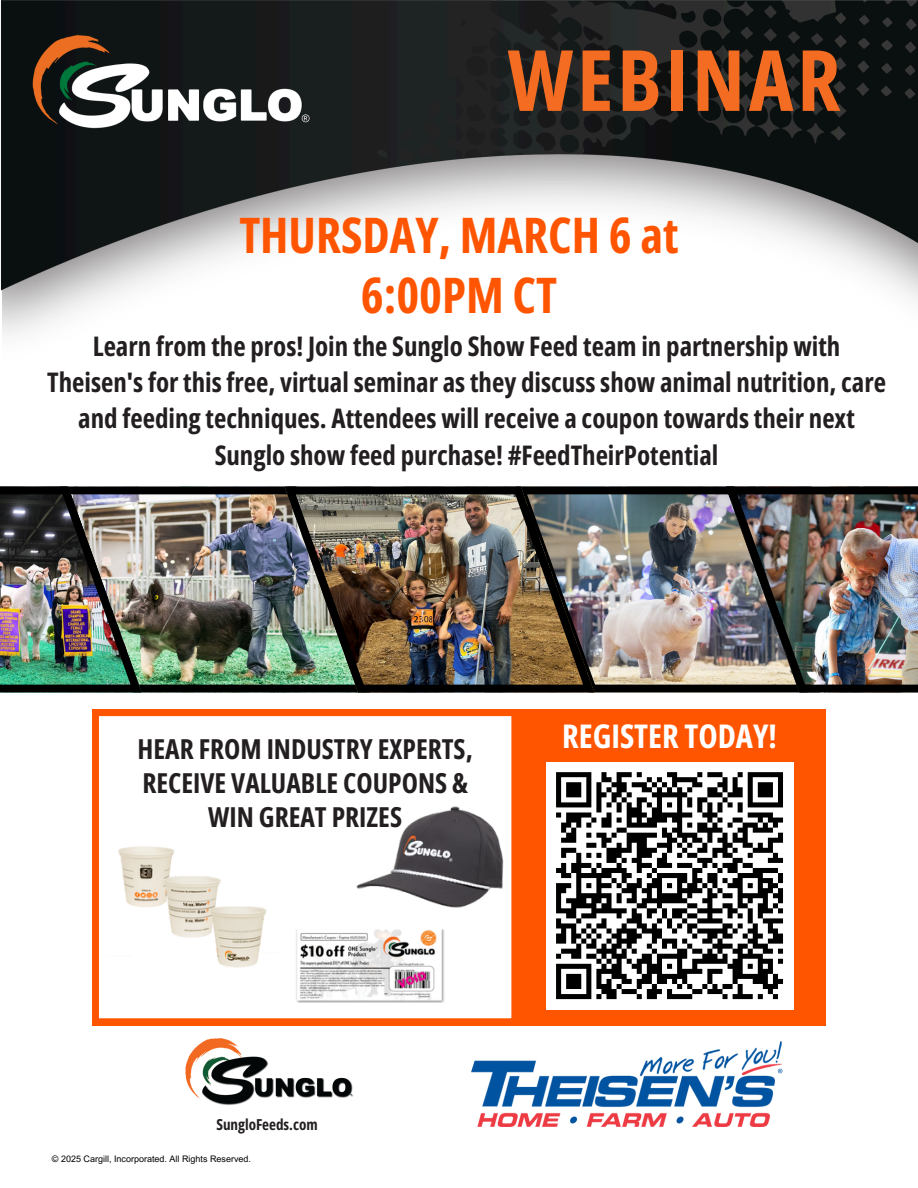
<style>
.page{position:relative;width:918px;height:1188px;background:#fff}
.page>*{position:absolute;margin:0;border:0;box-sizing:border-box;transform-origin:0 0}
.t1{font:700 84.6px "Open Sans Condensed";letter-spacing:.05em;color:#f36c21}
.t2{font:700 48.9px/59.7px "Open Sans Condensed";color:#f50;text-align:center}
.t3{font:700 32.55px "Open Sans Condensed";color:#fff}
.t4{font:700 27.45px/34px "Open Sans Condensed";color:#231f20;text-align:center}
.t5{font:700 27px/36.5px "Open Sans Condensed";color:#231f20;text-align:center}
.t6{font:700 15.15px "Open Sans Condensed";color:#231f20}
.t7{font:9px "Arial MT Pro";color:#000}
</style>
<div class="page">
<img style="left:0;top:0;width:918px;height:487px">
<img style="left:594px;top:487px;width:132px;height:205px">
<img style="left:142px;top:487px;width:142px;height:205px">
<img style="left:284px;top:487px;width:310px;height:205px">
<img style="left:726px;top:487px;width:192px;height:205px">
<img style="left:0;top:487px;width:142px;height:205px">
<div style="left:518px;top:709px;width:308px;height:316px;background:#f50"></div>
<svg style="left:92px;top:709px;width:426px;height:316px"></svg>
<img style="left:185px;top:1038px;width:168px;height:67px">
<img style="left:472px;top:1042px;width:310px;height:84px">
<div style="left:546px;top:762px;width:247px;height:247px;background:#fff"></div>
<svg style="left:556px;top:772px;width:227px;height:228px"></svg>
<img style="left:295px;top:929px;width:149px;height:73px">
<img style="left:105px;top:816px;width:176px;height:176px">
<img style="left:348px;top:771px;width:165px;height:166px">
<p class="t1" style="left:508px;top:21px;width:334px">WEBINAR</p>
<h4 class="t2" style="left:239px;top:204px;width:441px">THURSDAY, MARCH 6 at<br>6:00PM CT</h4>
<p class="t5" style="left:47px;top:327px;width:840px">Learn from the pros! Join the Sunglo Show Feed team in partnership with Theisen's for this free, virtual seminar as they discuss show animal nutrition, care and feeding techniques. Attendees will receive a coupon towards their next Sunglo show feed purchase! #FeedTheirPotential</p>
<h5 class="t4" style="left:138px;top:731px;width:337px">HEAR FROM INDUSTRY EXPERTS,<br>RECEIVE VALUABLE COUPONS &amp;<br>WIN GREAT PRIZES</h5>
<p class="t3" style="left:562px;top:713px;width:216px">REGISTER TODAY!</p>
<p class="t6" style="left:216px;top:1114px;width:103px">SungloFeeds.com</p>
<p class="t7" style="left:52px;top:1155px;width:201px">© 2025 Cargill, Incorporated. All Rights Reserved.</p>
</div>
